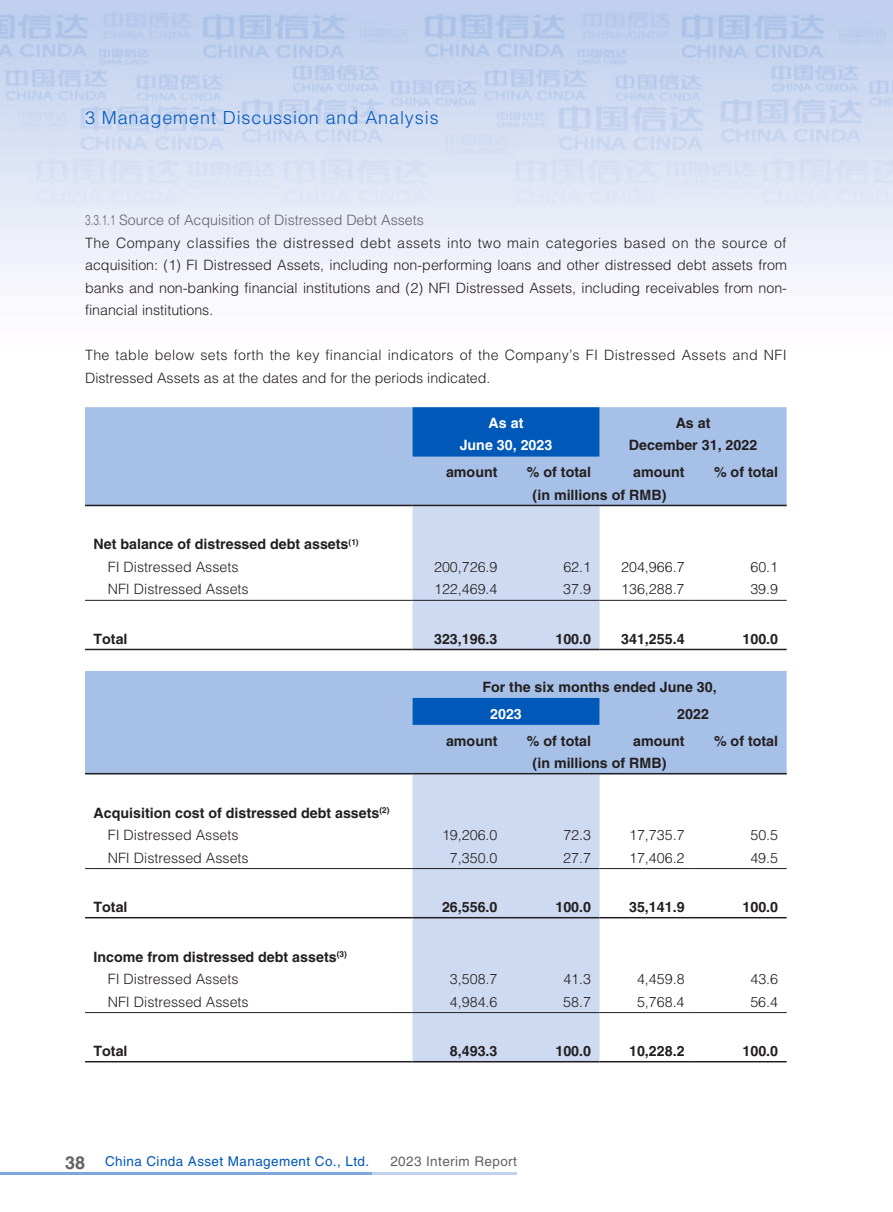
<style>
.page{position:relative;width:893px;height:1212px;background:#fff}
.page>*{position:absolute;margin:0;border:0;box-sizing:border-box;transform-origin:0 0}
.t1{font:300 18px "Helvetica LT Std";letter-spacing:.05em;color:#0058b8}
.t2{font:300 14.25px/22.5px "Helvetica LT Std";color:#231f20;text-align:justify}
.t3{font:700 14.25px/22.5px "Helvetica LT Std";color:#231f20}
.t4{font:300 14.25px/22.5px "Helvetica LT Std";letter-spacing:.025em;color:#231f20}
.t5{font:300 14.25px "Helvetica LT Std";color:#636366;scale:.7 1}
.t6{font:700 14.25px/22.5px "Helvetica LT Std";color:#fff;text-align:center}
.t7{font:13.5px "Helvetica LT Std";letter-spacing:.03em;color:#0058b8}
.t8{font:13.5px "Helvetica LT Std";letter-spacing:.03em;color:#636366}
.s1{font-weight:300}
.s2{font-weight:700;font-size:18px;color:#636366}
</style>
<div class="page">
<img style="left:0;top:0;width:892px;height:273px">
<hr style="left:0;top:1172px;width:517px;height:3px;background:#c1d1ee">
<hr style="left:0;top:1172px;width:371px;height:3px;background:#7ca6dc">
<div style="left:85px;top:407px;width:702px;height:98px;background:#a6c0e7"></div>
<div style="left:412px;top:407px;width:188px;height:50px;background:#0058b8"></div>
<div style="left:412px;top:506px;width:188px;height:143px;background:#cedaf1"></div>
<hr style="left:85px;top:505px;width:327px;height:1px;background:#231f20">
<hr style="left:412px;top:505px;width:375px;height:1px;background:#231f20">
<hr style="left:85px;top:600px;width:327px;height:1px;background:#231f20">
<hr style="left:412px;top:600px;width:94px;height:1px;background:#231f20">
<hr style="left:506px;top:600px;width:94px;height:1px;background:#231f20">
<hr style="left:600px;top:600px;width:93px;height:1px;background:#231f20">
<hr style="left:693px;top:600px;width:94px;height:1px;background:#231f20">
<hr style="left:85px;top:649px;width:327px;height:1px;background:#231f20">
<hr style="left:412px;top:649px;width:94px;height:1px;background:#231f20">
<hr style="left:506px;top:649px;width:94px;height:1px;background:#231f20">
<hr style="left:600px;top:649px;width:93px;height:1px;background:#231f20">
<hr style="left:693px;top:649px;width:94px;height:1px;background:#231f20">
<div style="left:85px;top:671px;width:702px;height:102px;background:#a6c0e7"></div>
<div style="left:412px;top:698px;width:188px;height:27px;background:#0058b8"></div>
<div style="left:412px;top:774px;width:188px;height:287px;background:#cedaf1"></div>
<hr style="left:85px;top:773px;width:327px;height:1px;background:#231f20">
<hr style="left:412px;top:773px;width:375px;height:1px;background:#231f20">
<hr style="left:85px;top:868px;width:327px;height:1px;background:#231f20">
<hr style="left:412px;top:868px;width:94px;height:1px;background:#231f20">
<hr style="left:506px;top:868px;width:94px;height:1px;background:#231f20">
<hr style="left:600px;top:868px;width:93px;height:1px;background:#231f20">
<hr style="left:693px;top:868px;width:94px;height:1px;background:#231f20">
<hr style="left:85px;top:917px;width:327px;height:1px;background:#231f20">
<hr style="left:412px;top:917px;width:94px;height:1px;background:#231f20">
<hr style="left:506px;top:917px;width:94px;height:1px;background:#231f20">
<hr style="left:600px;top:917px;width:93px;height:1px;background:#231f20">
<hr style="left:693px;top:917px;width:94px;height:1px;background:#231f20">
<hr style="left:85px;top:1012px;width:327px;height:1px;background:#231f20">
<hr style="left:412px;top:1012px;width:94px;height:1px;background:#231f20">
<hr style="left:506px;top:1012px;width:94px;height:1px;background:#231f20">
<hr style="left:600px;top:1012px;width:93px;height:1px;background:#231f20">
<hr style="left:693px;top:1012px;width:94px;height:1px;background:#231f20">
<hr style="left:85px;top:1061px;width:327px;height:1px;background:#231f20">
<hr style="left:412px;top:1061px;width:94px;height:1px;background:#231f20">
<hr style="left:506px;top:1061px;width:94px;height:1px;background:#231f20">
<hr style="left:600px;top:1061px;width:93px;height:1px;background:#231f20">
<hr style="left:693px;top:1061px;width:94px;height:1px;background:#231f20">
<p class="t1" style="left:85px;top:106px;width:355px">3 Management Discussion and Analysis</p>
<p class="t5" style="left:85px;top:211px;width:486px">3.3.1.1 Source of Acquisition of Distressed Debt Assets</p>
<p class="t2" style="left:85px;top:231px;width:703px">The Company classifies the distressed debt assets into two main categories based on the source of acquisition: (1) FI Distressed Assets, including non-performing loans and other distressed debt assets from banks and non-banking financial institutions and (2) NFI Distressed Assets, including receivables from non&shy;financial institutions.</p>
<p class="t4" style="left:85px;top:344px;width:703px">The table below sets forth the key financial indicators of the Company’s FI Distressed Assets and NFI<br>Distressed Assets as at the dates and for the periods indicated.</p>
<p class="t6" style="left:460px;top:411px;width:94px">As at<br>June 30, 2023</p>
<p class="t3" style="left:629px;top:411px;width:130px;text-align:center">As at<br>December 31, 2022</p>
<p class="t3" style="left:446px;top:461px;width:53px">amount</p>
<p class="t3" style="left:527px;top:461px;width:66px">% of total</p>
<p class="t3" style="left:633px;top:461px;width:53px">amount</p>
<p class="t3" style="left:714px;top:461px;width:66px">% of total</p>
<p class="t3" style="left:533px;top:483px;width:135px">(in millions of RMB)</p>
<p class="t3" style="left:108px;top:533px;width:252px;text-indent:-14px">Net balance of distressed debt assets<sup>(1)<br></sup><span class="s1">FI Distressed Assets</span></p>
<p class="t2" style="left:434px;top:555px;width:65px">200,726.9</p>
<p class="t2" style="left:563px;top:555px;width:29px">62.1</p>
<p class="t2" style="left:621px;top:555px;width:65px">204,966.7</p>
<p class="t2" style="left:750px;top:555px;width:29px">60.1</p>
<p class="t2" style="left:108px;top:578px;width:142px">NFI Distressed Assets</p>
<p class="t2" style="left:434px;top:578px;width:65px">122,469.4</p>
<p class="t2" style="left:563px;top:578px;width:29px">37.9</p>
<p class="t2" style="left:621px;top:578px;width:65px">136,288.7</p>
<p class="t2" style="left:750px;top:578px;width:29px">39.9</p>
<p class="t3" style="left:94px;top:627px;width:36px">Total</p>
<p class="t3" style="left:434px;top:627px;width:65px">323,196.3</p>
<p class="t3" style="left:555px;top:627px;width:37px">100.0</p>
<p class="t3" style="left:621px;top:627px;width:65px">341,255.4</p>
<p class="t3" style="left:742px;top:627px;width:37px">100.0</p>
<p class="t3" style="left:482px;top:675px;width:236px">For the six months ended June 30,</p>
<p class="t6" style="left:490px;top:702px;width:33px">2023</p>
<p class="t3" style="left:677px;top:702px;width:33px">2022</p>
<p class="t3" style="left:446px;top:729px;width:53px">amount</p>
<p class="t3" style="left:527px;top:729px;width:66px">% of total</p>
<p class="t3" style="left:633px;top:729px;width:53px">amount</p>
<p class="t3" style="left:714px;top:729px;width:66px">% of total</p>
<p class="t3" style="left:533px;top:752px;width:135px">(in millions of RMB)</p>
<p class="t3" style="left:108px;top:801px;width:283px;text-indent:-14px">Acquisition cost of distressed debt assets<sup>(2)<br></sup><span class="s1">FI Distressed Assets</span></p>
<p class="t2" style="left:442px;top:824px;width:57px">19,206.0</p>
<p class="t2" style="left:563px;top:824px;width:29px">72.3</p>
<p class="t2" style="left:629px;top:824px;width:57px">17,735.7</p>
<p class="t2" style="left:750px;top:824px;width:29px">50.5</p>
<p class="t2" style="left:108px;top:846px;width:142px">NFI Distressed Assets</p>
<p class="t2" style="left:450px;top:846px;width:49px">7,350.0</p>
<p class="t2" style="left:563px;top:846px;width:29px">27.7</p>
<p class="t2" style="left:629px;top:846px;width:57px">17,406.2</p>
<p class="t2" style="left:750px;top:846px;width:29px">49.5</p>
<p class="t3" style="left:94px;top:896px;width:36px">Total</p>
<p class="t3" style="left:442px;top:896px;width:57px">26,556.0</p>
<p class="t3" style="left:555px;top:896px;width:37px">100.0</p>
<p class="t3" style="left:629px;top:896px;width:57px">35,141.9</p>
<p class="t3" style="left:742px;top:896px;width:37px">100.0</p>
<p class="t3" style="left:108px;top:945px;width:241px;text-indent:-14px">Income from distressed debt assets<sup>(3)<br></sup><span class="s1">FI Distressed Assets</span></p>
<p class="t2" style="left:450px;top:968px;width:49px">3,508.7</p>
<p class="t2" style="left:563px;top:968px;width:29px">41.3</p>
<p class="t2" style="left:637px;top:968px;width:49px">4,459.8</p>
<p class="t2" style="left:750px;top:968px;width:29px">43.6</p>
<p class="t2" style="left:108px;top:990px;width:142px">NFI Distressed Assets</p>
<p class="t2" style="left:450px;top:990px;width:49px">4,984.6</p>
<p class="t2" style="left:563px;top:990px;width:29px">58.7</p>
<p class="t2" style="left:637px;top:990px;width:49px">5,768.4</p>
<p class="t2" style="left:750px;top:990px;width:29px">56.4</p>
<p class="t3" style="left:94px;top:1040px;width:36px">Total</p>
<p class="t3" style="left:450px;top:1040px;width:49px">8,493.3</p>
<p class="t3" style="left:555px;top:1040px;width:37px">100.0</p>
<p class="t3" style="left:629px;top:1040px;width:57px">10,228.2</p>
<p class="t3" style="left:742px;top:1040px;width:37px">100.0</p>
<p class="t7" style="left:65px;top:1153px;width:306px"><span class="s2">38</span> China Cinda Asset Management Co., Ltd.</p>
<p class="t8" style="left:390px;top:1153px;width:128px">2023 Interim Report</p>
</div>
